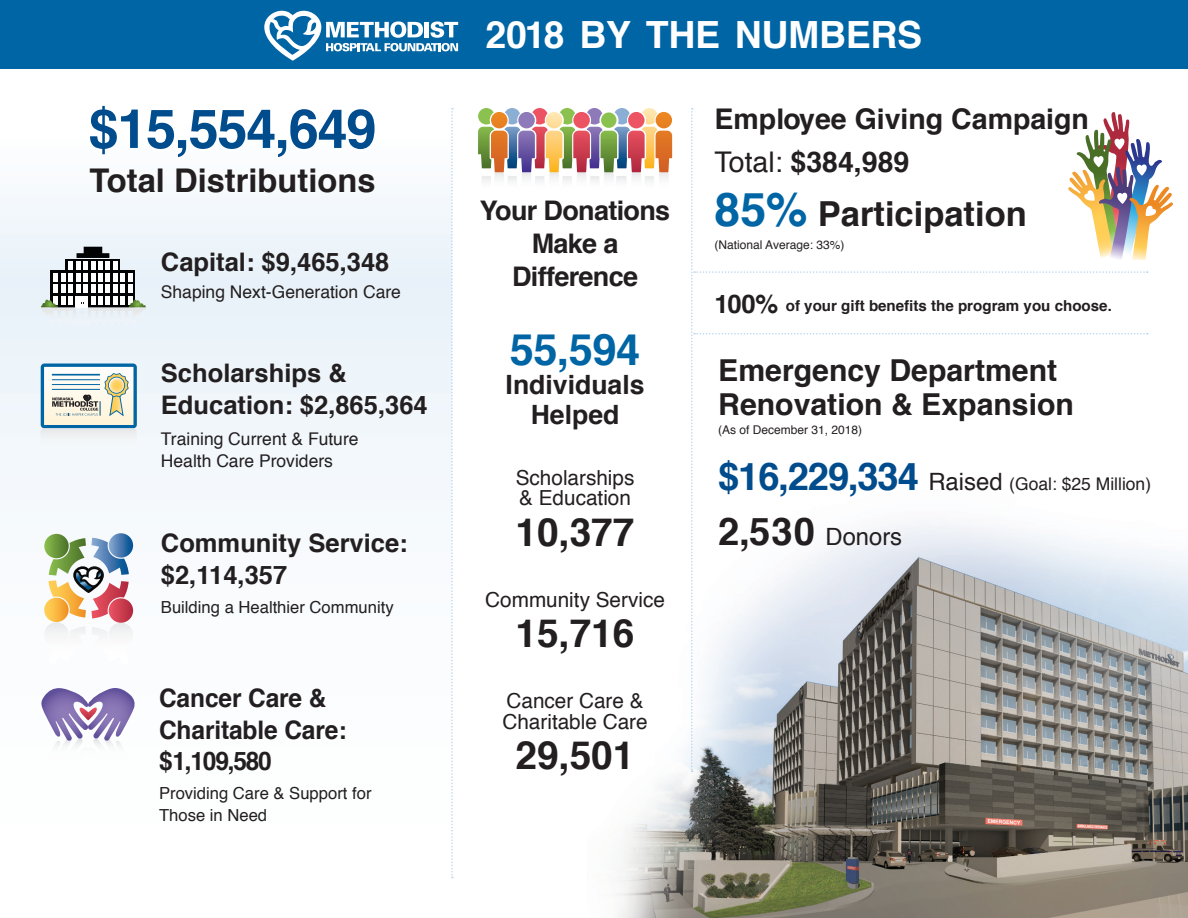
<style>
.page{position:relative;width:1188px;height:918px;background:#fff}
.page>*{position:absolute;margin:0;border:0;box-sizing:border-box;transform-origin:0 0}
.Major{font:700 54.15px "Helvetica";letter-spacing:-.025em;color:#004c8d}
.Lg_Subhead{font:700 43.35px "Helvetica";color:#0065a4}
.Bullet_Number{font:700 38.85px "Helvetica";color:#231f20}
.Subhead{font:700 38.85px "Helvetica";color:#231f20}
.Major-2{font:700 37.5px "Helvetica";letter-spacing:-.01em;color:#fff}
.Subhead-2{font:700 34.5px "Helvetica";color:#231f20}
.t1{font:700 32.7px "Helvetica";color:#231f20}
.t2{font:700 30.15px/33.5px "Helvetica";color:#231f20}
.Subhead-3{font:700 28.5px "Helvetica";color:#231f20}
.t3{font:700 27px/33px "Helvetica";letter-spacing:-.025em;color:#231f20;text-align:center}
.Lg_Subhead-2{font:700 26.55px/29.4px "Helvetica";color:#231f20;text-align:center}
.Major-3{font:700 25.65px "Helvetica";color:#231f20}
.Subhead-4{font:700 25.5px/31.5px "Helvetica";color:#231f20}
.Subhead-5{font:700 25.5px/31.5px "Helvetica";color:#231f20;scale:.96 1}
.t4{font:23.85px "Helvetica";color:#231f20}
.Bullet_Number-2{font:20.7px/20.7px "Helvetica";color:#231f20}
.Subhead-6{font:20.7px/20.7px "Helvetica";color:#231f20}
.Subhead-7{font:17.55px/22.8px "Helvetica";color:#231f20}
.t5{font:16.65px/21.6px "Helvetica";color:#231f20}
.Subhead-8{font:700 15.15px "Helvetica";color:#231f20}
.Subhead-9{font:12px "Helvetica";color:#231f20}
.s1{font-weight:400}
.s2{font-size:46.5px;color:#0065a4}
.s3{font-weight:700;font-size:38.1px;color:#004c8d}
.s4{font-size:23.85px}
.s5{font-weight:700;font-size:38.1px}
</style>
<div class="page">
<div style="left:0;top:68px;width:451px;height:850px;background:linear-gradient(to right,#f8fbfd,#f7fafd)"></div>
<img style="left:617px;top:557px;width:571px;height:361px">
<div style="left:0;top:0;width:1188px;height:68px;background:#0065a4"></div>
<svg style="left:109px;top:533px;width:24px;height:25px"></svg>
<svg style="left:44px;top:534px;width:25px;height:24px"></svg>
<svg style="left:44px;top:538px;width:89px;height:126px"></svg>
<svg style="left:40px;top:688px;width:96px;height:79px"></svg>
<svg style="left:40px;top:364px;width:97px;height:86px"></svg>
<svg style="left:478px;top:108px;width:194px;height:73px"></svg>
<svg style="left:451px;top:108px;width:2px;height:770px"></svg>
<svg style="left:691px;top:108px;width:482px;height:664px"></svg>
<svg style="left:40px;top:247px;width:106px;height:79px"></svg>
<svg style="left:264px;top:11px;width:194px;height:50px"></svg>
<p class="Major" style="left:88px;top:85px;width:289px">$15,554,649</p>
<p class="t1" style="left:89px;top:154px;width:288px">Total Distributions</p>
<p class="Subhead-4" style="left:161px;top:246px;width:230px">Capital: $9,465,348</p>
<p class="Subhead-7" style="left:161px;top:281px;width:242px">Shaping Next-Generation Care</p>
<p class="Subhead-4" style="left:161px;top:358px;width:268px">Scholarships &amp;<br>Education: $2,865,364</p>
<p class="Subhead-7" style="left:161px;top:428px;width:199px">Training Current &amp; Future<br>Health Care Providers</p>
<p class="Subhead-4" style="left:161px;top:528px;width:248px">Community Service: $2,114,357</p>
<p class="t5" style="left:161px;top:597px;width:234px">Building a Healthier Community</p>
<p class="Subhead-5" style="left:159px;top:683px;width:197px">Cancer Care &amp;<br>Charitable Care: $1,109,580</p>
<p class="t5" style="left:159px;top:783px;width:214px">Providing Care &amp; Support for<br>Those in Need</p>
<p class="Major-2" style="left:486px;top:5px;width:438px">2018 BY THE NUMBERS</p>
<p class="t3" style="left:480px;top:195px;width:192px">Your Donations<br>Make a<br>Difference</p>
<p class="Lg_Subhead" style="left:510px;top:315px;width:132px">55,594</p>
<p class="Lg_Subhead-2" style="left:506px;top:370px;width:140px">Individuals<br>Helped</p>
<p class="Subhead-6" style="left:516px;top:468px;width:120px">Scholarships &amp; Education</p>
<p class="Subhead" style="left:516px;top:501px;width:120px">10,377</p>
<p class="Bullet_Number-2" style="left:485px;top:590px;width:181px">Community Service</p>
<p class="Bullet_Number" style="left:516px;top:602px;width:120px">15,716</p>
<p class="Bullet_Number-2" style="left:502px;top:691px;width:147px">Cancer Care &amp;<br>Charitable Care</p>
<p class="Bullet_Number" style="left:516px;top:724px;width:120px">29,501</p>
<p class="Subhead-3" style="left:715px;top:96px;width:376px">Employee Giving Campaign</p>
<p class="Subhead-3" style="left:715px;top:139px;width:196px"><span class="s1">Total:</span> $384,989</p>
<p class="Subhead-2" style="left:715px;top:186px;width:314px"><span class="s2">85%</span> Participation</p>
<p class="Subhead-9" style="left:715px;top:236px;width:131px">(National Average: 33%)</p>
<p class="Major-3" style="left:715px;top:284px;width:65px">100%</p>
<p class="Subhead-8" style="left:786px;top:294px;width:328px">of your gift benefits the program you choose.</p>
<p class="t2" style="left:718px;top:354px;width:357px">Emergency Department<br>Renovation &amp; Expansion</p>
<p class="Subhead-9" style="left:718px;top:421px;width:146px">(As of December 31, 2018)</p>
<p class="Subhead-7" style="left:718px;top:473px;width:434px"><span class="s3">$16,229,334</span> <span class="s4">Raised</span> (Goal: $25 Million)</p>
<p class="t4" style="left:718px;top:518px;width:185px"><span class="s5">2,530</span> Donors</p>
</div>
